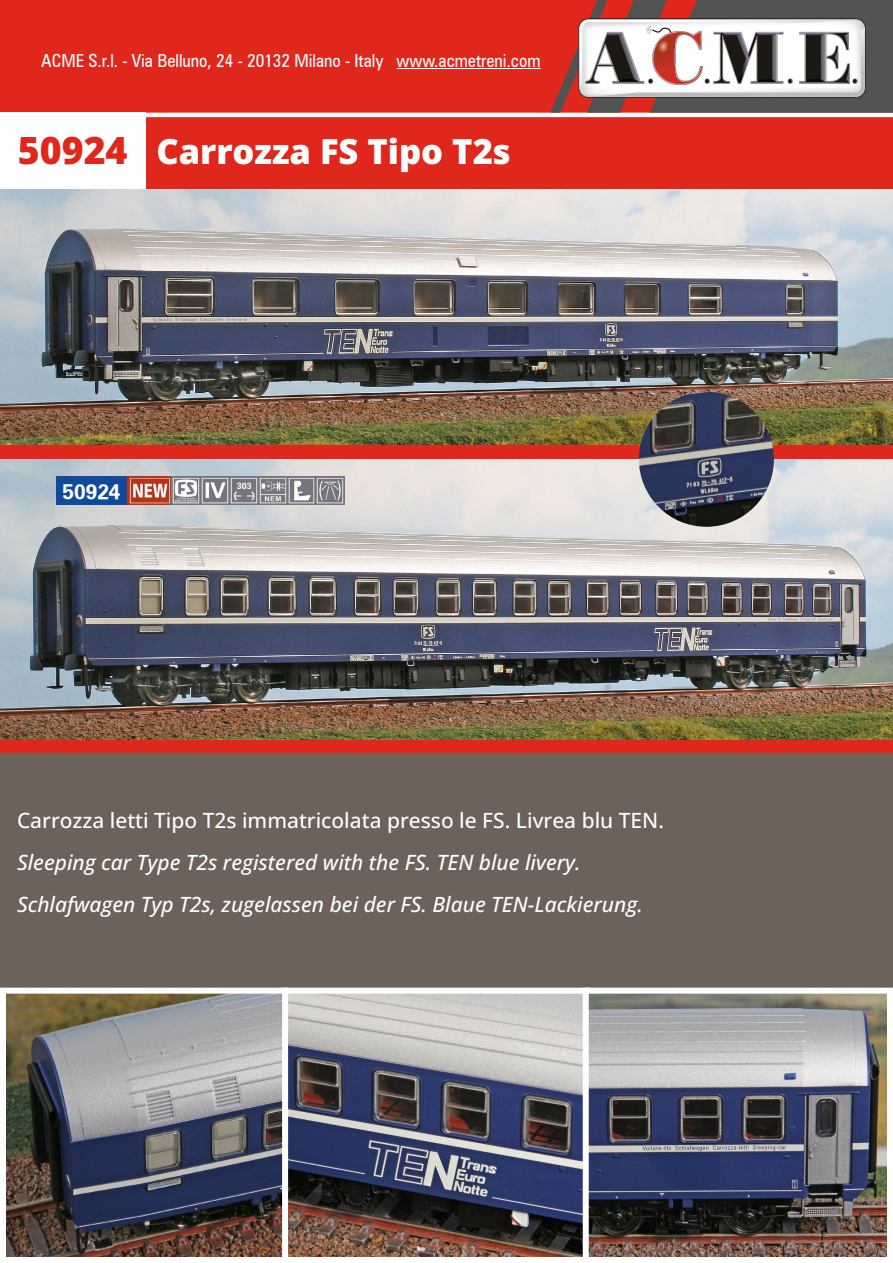
<style>
.page{position:relative;width:893px;height:1263px;background:#fff}
.page>*{position:absolute;margin:0;border:0;box-sizing:border-box;transform-origin:0 0}
.t1{font:800 34.5px "Open Sans";color:#fff}
.t2{font:italic 500 21px/42px "Open Sans";color:#fff}
.t3{font:500 21px "Open Sans";color:#fff}
.t4{font:21px "Zurich Bold BT";color:#fff}
.t5{font:condensed 18px "Zurich BT";color:#fff}
.t6{font:9px "Zurich Bold BT";color:#fff}
.s1{font-size:37.5px;color:#df271c}
</style>
<div class="page">
<div style="left:0;top:0;width:893px;height:189px;background:#df271c"></div>
<div style="left:0;top:444px;width:893px;height:819px;background:#df271c"></div>
<hr style="left:88px;top:113px;width:805px;height:4px;background:#fefefe">
<div style="left:0;top:113px;width:145px;height:76px;background:#fefefe"></div>
<svg style="left:550px;top:0;width:343px;height:113px"></svg>
<img style="left:575px;top:17px;width:291px;height:82px">
<div style="left:0;top:753px;width:893px;height:280px;background:#6d625a"></div>
<hr style="left:397px;top:68px;width:144px;height:1px;background:#fff">
<img style="left:0;top:189px;width:893px;height:255px">
<img style="left:0;top:459px;width:893px;height:281px">
<img style="left:291px;top:987px;width:289px;height:276px">
<img style="left:580px;top:987px;width:313px;height:276px">
<img style="left:0;top:987px;width:291px;height:276px">
<div style="left:56px;top:476px;width:71px;height:29px;background:#114a9b"></div>
<img style="left:127px;top:476px;width:217px;height:29px">
<img style="left:639px;top:392px;width:135px;height:135px;border-radius:68px">
<p class="t5" style="left:41px;top:49px;width:501px">ACME S.r.l. - Via Belluno, 24 - 20132 Milano - Italy www.acmetreni.com</p>
<h1 class="t1" style="left:18px;top:125px;width:494px"><span class="s1">50924</span> Carrozza FS Tipo T2s</h1>
<p class="t4" style="left:63px;top:478px;width:60px">50924</p>
<p class="t6" style="left:237px;top:480px;width:16px">303</p>
<p class="t3" style="left:17px;top:805px;width:648px">Carrozza letti Tipo T2s immatricolata presso le FS. Livrea blu TEN.</p>
<p class="t2" style="left:17px;top:840px;width:627px">Sleeping car Type T2s registered with the FS. TEN blue livery.<br>Schlafwagen Typ T2s, zugelassen bei der FS. Blaue TEN-Lackierung.</p>
</div>
